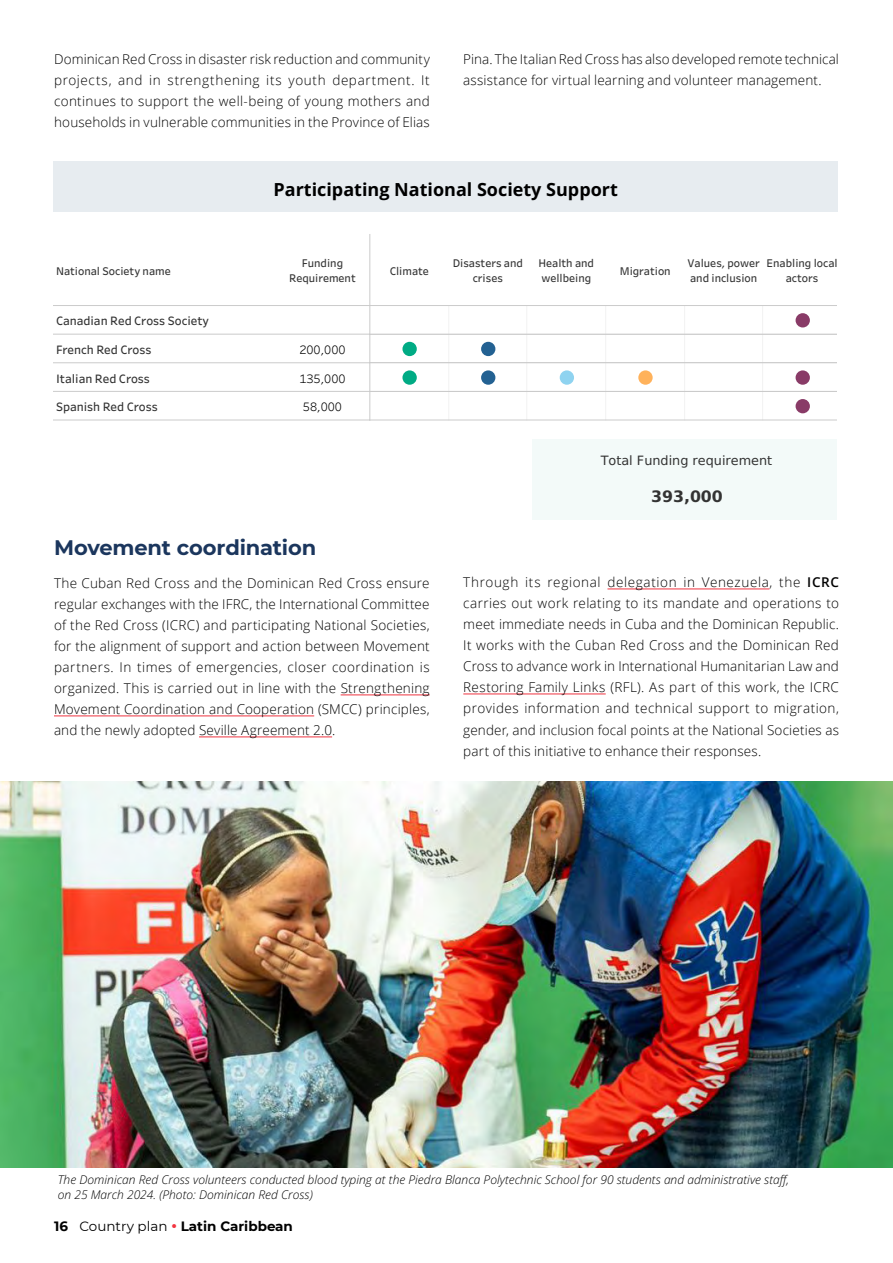
<style>
.page{position:relative;width:893px;height:1263px;background:#fff}
.page>*{position:absolute;margin:0;border:0;box-sizing:border-box;transform-origin:0 0}
.t1{font:700 21px "Montserrat";letter-spacing:-.01em;color:#1b365d}
.t2{font:700 18px "Open Sans";color:#000}
.t3{font:700 15.75px "DejaVu Sans";color:#333}
.t4{font:300 13.5px/21px "Open Sans";letter-spacing:.01em;color:#000;text-align:justify}
.t5{font:700 13.5px "Montserrat";color:#000}
.t6{font:12.9px "DejaVu Sans";color:#333}
.t7{font:italic 300 12px/15px "Open Sans";color:#000}
.t8{font:500 11.85px "Tableau";color:#333}
.t9{font:11.85px "Tableau";color:#000}
.t10{font:500 10.8px/14.9px "Tableau";color:#333;text-align:center}
.s1{font-weight:600}
.s2{font-weight:400}
.s3{color:#f33540}
</style>
<div class="page">
<hr style="left:341px;top:694px;width:89px;height:1px;background:#ef3340">
<hr style="left:54px;top:715px;width:260px;height:1px;background:#ef3340">
<hr style="left:199px;top:736px;width:133px;height:1px;background:#ef3340">
<hr style="left:607px;top:588px;width:162px;height:1px;background:#ef3340">
<hr style="left:463px;top:693px;width:143px;height:1px;background:#ef3340">
<img style="left:0;top:781px;width:893px;height:386px">
<hr style="left:369px;top:234px;width:1px;height:71px;background:#cbcbcb">
<hr style="left:53px;top:305px;width:317px;height:1px;background:#cbcbcb">
<hr style="left:53px;top:334px;width:317px;height:1px;background:#cbcbcb">
<hr style="left:53px;top:362px;width:317px;height:1px;background:#cbcbcb">
<hr style="left:53px;top:391px;width:317px;height:1px;background:#cbcbcb">
<hr style="left:53px;top:419px;width:317px;height:1px;background:#cbcbcb">
<svg style="left:605px;top:306px;width:1px;height:113px"></svg>
<svg style="left:684px;top:306px;width:1px;height:113px"></svg>
<svg style="left:762px;top:306px;width:1px;height:113px"></svg>
<div style="left:796px;top:313px;width:14px;height:14px;background:#893b67;border-radius:50%"></div>
<div style="left:481px;top:342px;width:14px;height:14px;background:#236192;border-radius:50%"></div>
<div style="left:402px;top:342px;width:15px;height:14px;background:#00ab84;border-radius:50%"></div>
<div style="left:638px;top:370px;width:15px;height:15px;background:#ffb25b;border-radius:50%"></div>
<div style="left:560px;top:370px;width:14px;height:15px;background:#8fd3f0;border-radius:50%"></div>
<div style="left:481px;top:370px;width:14px;height:15px;background:#236192;border-radius:50%"></div>
<div style="left:402px;top:370px;width:15px;height:15px;background:#00ab84;border-radius:50%"></div>
<div style="left:796px;top:370px;width:14px;height:15px;background:#893b67;border-radius:50%"></div>
<div style="left:796px;top:399px;width:14px;height:14px;background:#893b67;border-radius:50%"></div>
<hr style="left:370px;top:305px;width:466px;height:1px;background:#cbcbcb">
<hr style="left:370px;top:334px;width:466px;height:1px;background:#cbcbcb">
<hr style="left:370px;top:362px;width:466px;height:1px;background:#cbcbcb">
<hr style="left:370px;top:363px;width:466px;height:1px;background:#cbcbcb">
<svg style="left:370px;top:306px;width:1px;height:113px"></svg>
<hr style="left:370px;top:391px;width:466px;height:1px;background:#cbcbcb">
<hr style="left:370px;top:419px;width:466px;height:1px;background:#cbcbcb">
<div style="left:532px;top:439px;width:304px;height:81px;background:#f3faf9"></div>
<div style="left:53px;top:162px;width:785px;height:50px;background:#e7ecf0"></div>
<p class="t4" style="left:54px;top:49px;width:377px">Dominican Red Cross in disaster risk reduction and community projects, and in strengthening its youth department. It continues to support the well-being of young mothers and households in vulnerable communities in the Province of Elias</p>
<p class="t4" style="left:463px;top:49px;width:377px">Pina. The Italian Red Cross has also developed remote technical assistance for virtual learning and volunteer management.</p>
<h2 class="t2" style="left:274px;top:177px;width:346px">Participating National Society Support</h2>
<p class="t10" style="left:56px;top:264px;width:116px">National Society name</p>
<p class="t10" style="left:289px;top:256px;width:68px">Funding<br>Requirement</p>
<p class="t10" style="left:390px;top:264px;width:41px">Climate</p>
<p class="t10" style="left:453px;top:256px;width:72px">Disasters and crises</p>
<p class="t10" style="left:538px;top:256px;width:57px;text-align:left">Health and wellbeing</p>
<p class="t10" style="left:620px;top:264px;width:52px">Migration</p>
<p class="t10" style="left:687px;top:256px;width:74px;text-align:left">Values, power and inclusion</p>
<p class="t10" style="left:767px;top:256px;width:72px">Enabling local actors</p>
<p class="t8" style="left:56px;top:314px;width:155px">Canadian Red Cross Society</p>
<p class="t8" style="left:56px;top:342px;width:97px">French Red Cross</p>
<p class="t9" style="left:299px;top:342px;width:48px">200,000</p>
<p class="t8" style="left:56px;top:371px;width:95px">Italian Red Cross</p>
<p class="t9" style="left:299px;top:371px;width:48px">135,000</p>
<p class="t8" style="left:56px;top:400px;width:103px">Spanish Red Cross</p>
<p class="t9" style="left:303px;top:400px;width:41px">58,000</p>
<p class="t6" style="left:601px;top:456px;width:173px">Total Funding requirement</p>
<p class="t3" style="left:651px;top:490px;width:73px">393,000</p>
<h1 class="t1" style="left:54px;top:532px;width:264px">Movement coordination</h1>
<p class="t4" style="left:54px;top:573px;width:377px">The Cuban Red Cross and the Dominican Red Cross ensure regular exchanges with the IFRC, the International Committee of the Red Cross (ICRC) and participating National Societies, for the alignment of support and action between Movement partners. In times of emergencies, closer coordination is organized. This is carried out in line with the Strengthening Movement Coordination and Cooperation (SMCC) principles, and the newly adopted Seville Agreement 2.0.</p>
<p class="t4" style="left:463px;top:572px;width:377px">Through its regional delegation in Venezuela, the <span class="s1">ICRC </span>carries out work relating to its mandate and operations to meet immediate needs in Cuba and the Dominican Republic.<br>It works with the Cuban Red Cross and the Dominican Red Cross to advance work in International Humanitarian Law and Restoring Family Links (RFL). As part of this work, the ICRC provides information and technical support to migration, gender, and inclusion focal points at the National Societies as part of this initiative to enhance their responses.</p>
<p class="t7" style="left:58px;top:1172px;width:733px">The Dominican Red Cross volunteers conducted blood typing at the Piedra Blanca Polytechnic School for 90 students and administrative staff, on 25 March 2024. (Photo: Dominican Red Cross)</p>
<p class="t5" style="left:54px;top:1217px;width:240px">16 <span class="s2">Country plan</span> <span class="s3">•</span> Latin Caribbean</p>
</div>
